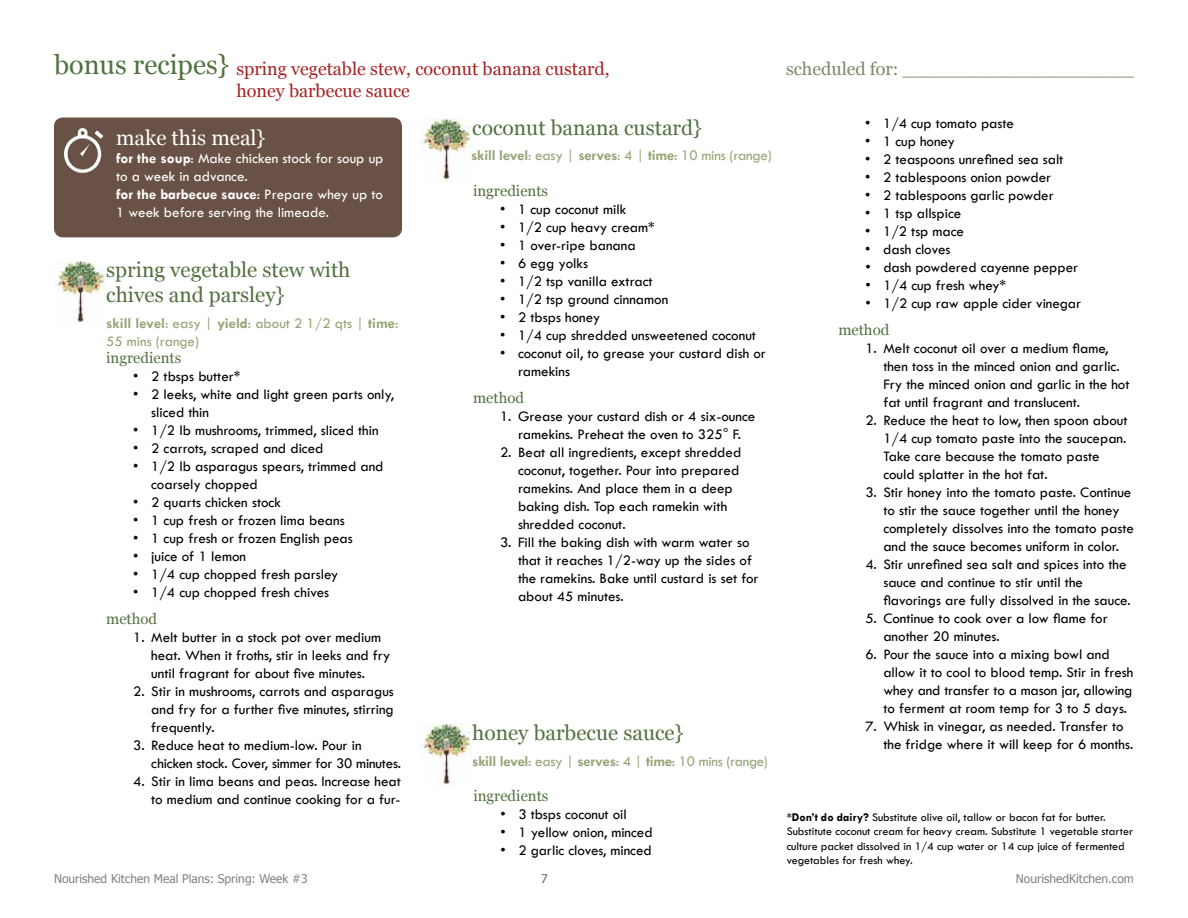
<style>
.page{position:relative;width:1188px;height:918px;background:#fff}
.page>*{position:absolute;margin:0;border:0;box-sizing:border-box;transform-origin:0 0}
.t1{font:27px "Georgia";color:#50723f}
.t2{font:21px/25.2px "Georgia";color:#50723f}
.t3{font:21px "Georgia";color:#fff}
.t4{font:18px/21.6px "Georgia";color:#a72123}
.t5{font:18px "Georgia";color:#748a63}
.t6{font:15px/18px "Tw Cen";color:#000}
.t7{font:15px/18px "Tw Cen";letter-spacing:-.01em;color:#94a575}
.t8{font:15px/18px "Tw Cen";color:#fff}
.t9{font:15px "Georgia";color:#50723f}
.t10{font:12px/14.4px "Tw Cen";color:#000}
.t11{font:12px "Tahoma";color:#808285}
.t12{font:12px "Tahoma";color:#636466}
.s1{font-weight:700}
</style>
<div class="page">
<img style="left:54px;top:261px;width:52px;height:64px">
<div style="left:54px;top:117px;width:348px;height:120px;background:#695245;border-radius:9px"></div>
<img style="left:54px;top:122px;width:50px;height:52px">
<img style="left:420px;top:119px;width:52px;height:63px">
<img style="left:420px;top:724px;width:52px;height:63px">
<h1 class="t1" style="left:54px;top:49px;width:177px">bonus recipes}</h1>
<p class="t5" style="left:786px;top:58px;width:349px">scheduled for: ____________________</p>
<p class="t4" style="left:236px;top:58px;width:375px">spring vegetable stew, coconut banana custard, honey barbecue sauce</p>
<h2 class="t3" style="left:116px;top:125px;width:151px">make this meal}</h2>
<p class="t8" style="left:116px;top:149px;width:269px"><span class="s1">for the soup</span>: Make chicken stock for soup up to a week in advance.<br><span class="s1">for the barbecue sauce</span>: Prepare whey up to 1 week before serving the limeade.</p>
<h2 class="t2" style="left:106px;top:258px;width:246px">spring vegetable stew with chives and parsley}</h2>
<p class="t7" style="left:106px;top:314px;width:294px"><span class="s1">skill level</span>: easy | <span class="s1">yield</span>: about 2 1/2 qts | <span class="s1">time</span>:<br>55 mins (range)</p>
<p class="t9" style="left:106px;top:349px;width:77px">ingredients</p>
<p class="t6" style="left:133px;top:367px;width:109px">• 2 tbsps butter*</p>
<p class="t6" style="left:151px;top:385px;width:244px;text-indent:-18px">• 2 leeks, white and light green parts only, sliced thin</p>
<p class="t6" style="left:133px;top:421px;width:247px">• 1/2 lb mushrooms, trimmed, sliced thin</p>
<p class="t6" style="left:133px;top:439px;width:192px">• 2 carrots, scraped and diced</p>
<p class="t6" style="left:151px;top:457px;width:234px;text-indent:-18px">• 1/2 lb asparagus spears, trimmed and coarsely chopped</p>
<p class="t6" style="left:133px;top:493px;width:150px">• 2 quarts chicken stock</p>
<p class="t6" style="left:133px;top:511px;width:213px">• 1 cup fresh or frozen lima beans</p>
<p class="t6" style="left:133px;top:529px;width:221px">• 1 cup fresh or frozen English peas</p>
<p class="t6" style="left:133px;top:547px;width:114px">• juice of 1 lemon</p>
<p class="t6" style="left:133px;top:565px;width:207px">• 1/4 cup chopped fresh parsley</p>
<p class="t6" style="left:133px;top:583px;width:198px">• 1/4 cup chopped fresh chives</p>
<p class="t9" style="left:106px;top:610px;width:53px">method</p>
<p class="t6" style="left:151px;top:628px;width:241px;text-indent:-18px">1. Melt butter in a stock pot over medium heat. When it froths, stir in leeks and fry until fragrant for about five minutes.</p>
<p class="t6" style="left:151px;top:682px;width:244px;text-align:justify;text-indent:-18px">2. Stir in mushrooms, carrots and asparagus and fry for a further five minutes, stirring frequently.</p>
<p class="t6" style="left:151px;top:736px;width:251px;text-indent:-18px">3. Reduce heat to medium-low. Pour in chicken stock. Cover, simmer for 30 minutes.</p>
<p class="t6" style="left:133px;top:772px;width:269px;text-align:right">4. Stir in lima beans and peas. Increase heat to medium and continue cooking for a fur-</p>
<h2 class="t2" style="left:472px;top:115px;width:232px">coconut banana custard}</h2>
<p class="t7" style="left:471px;top:146px;width:302px"><span class="s1">skill level</span>: easy | <span class="s1">serves</span>: 4 | <span class="s1">time</span>: 10 mins (range)</p>
<p class="t9" style="left:473px;top:182px;width:77px">ingredients</p>
<p class="t6" style="left:500px;top:200px;width:128px">• 1 cup coconut milk</p>
<p class="t6" style="left:500px;top:218px;width:156px">• 1/2 cup heavy cream*</p>
<p class="t6" style="left:500px;top:236px;width:137px">• 1 over-ripe banana</p>
<p class="t6" style="left:500px;top:254px;width:90px">• 6 egg yolks</p>
<p class="t6" style="left:500px;top:272px;width:154px">• 1/2 tsp vanilla extract</p>
<p class="t6" style="left:500px;top:290px;width:170px">• 1/2 tsp ground cinnamon</p>
<p class="t6" style="left:500px;top:308px;width:102px">• 2 tbsps honey</p>
<p class="t6" style="left:500px;top:326px;width:257px">• 1/4 cup shredded unsweetened coconut</p>
<p class="t6" style="left:518px;top:344px;width:249px;text-indent:-18px">• coconut oil, to grease your custard dish or ramekins</p>
<p class="t9" style="left:473px;top:389px;width:53px">method</p>
<p class="t6" style="left:500px;top:407px;width:257px;text-align:center">1. Grease your custard dish or 4 six-ounce ramekins. Preheat the oven to 325° F.</p>
<p class="t6" style="left:518px;top:443px;width:225px;text-indent:-18px">2. Beat all ingredients, except shredded coconut, together. Pour into prepared ramekins. And place them in a deep baking dish. Top each ramekin with shredded coconut.</p>
<p class="t6" style="left:518px;top:533px;width:242px;text-indent:-18px">3. Fill the baking dish with warm water so that it reaches 1/2-way up the sides of the ramekins. Bake until custard is set for about 45 minutes.</p>
<h2 class="t2" style="left:472px;top:720px;width:213px">honey barbecue sauce}</h2>
<p class="t7" style="left:472px;top:752px;width:297px"><span class="s1">skill level</span>: easy | <span class="s1">serves</span>: 4 | <span class="s1">time</span>: 10 mins (range)</p>
<p class="t9" style="left:473px;top:787px;width:77px">ingredients</p>
<p class="t6" style="left:500px;top:805px;width:128px">• 3 tbsps coconut oil</p>
<p class="t6" style="left:500px;top:823px;width:154px">• 1 yellow onion, minced</p>
<p class="t6" style="left:500px;top:841px;width:153px">• 2 garlic cloves, minced</p>
<p class="t6" style="left:865px;top:114px;width:150px">• 1/4 cup tomato paste</p>
<p class="t6" style="left:865px;top:132px;width:91px">• 1 cup honey</p>
<p class="t6" style="left:865px;top:150px;width:200px">• 2 teaspoons unrefined sea salt</p>
<p class="t6" style="left:865px;top:168px;width:188px">• 2 tablespoons onion powder</p>
<p class="t6" style="left:865px;top:186px;width:190px">• 2 tablespoons garlic powder</p>
<p class="t6" style="left:865px;top:204px;width:97px">• 1 tsp allspice</p>
<p class="t6" style="left:865px;top:222px;width:100px">• 1/2 tsp mace</p>
<p class="t6" style="left:865px;top:240px;width:87px">• dash cloves</p>
<p class="t6" style="left:865px;top:258px;width:214px">• dash powdered cayenne pepper</p>
<p class="t6" style="left:865px;top:276px;width:142px">• 1/4 cup fresh whey*</p>
<p class="t6" style="left:865px;top:294px;width:217px">• 1/2 cup raw apple cider vinegar</p>
<p class="t9" style="left:838px;top:321px;width:53px">method</p>
<p class="t6" style="left:883px;top:339px;width:248px;text-indent:-18px">1. Melt coconut oil over a medium flame, then toss in the minced onion and garlic.<br>Fry the minced onion and garlic in the hot fat until fragrant and translucent.</p>
<p class="t6" style="left:883px;top:411px;width:246px;text-indent:-18px">2. Reduce the heat to low, then spoon about 1/4 cup tomato paste into the saucepan.<br>Take care because the tomato paste could splatter in the hot fat.</p>
<p class="t6" style="left:883px;top:483px;width:252px;text-indent:-18px">3. Stir honey into the tomato paste. Continue to stir the sauce together until the honey completely dissolves into the tomato paste and the sauce becomes uniform in color.</p>
<p class="t6" style="left:883px;top:555px;width:249px;text-indent:-18px">4. Stir unrefined sea salt and spices into the sauce and continue to stir until the flavorings are fully dissolved in the sauce.</p>
<p class="t6" style="left:883px;top:609px;width:226px;text-indent:-18px">5. Continue to cook over a low flame for another 20 minutes.</p>
<p class="t6" style="left:883px;top:645px;width:252px;text-indent:-18px">6. Pour the sauce into a mixing bowl and allow it to cool to blood temp. Stir in fresh whey and transfer to a mason jar, allowing to ferment at room temp for 3 to 5 days.</p>
<p class="t6" style="left:883px;top:717px;width:251px;text-indent:-18px">7. Whisk in vinegar, as needed. Transfer to the fridge where it will keep for 6 months.</p>
<p class="t10" style="left:787px;top:810px;width:348px"><span class="s1">*Don’t do dairy?</span> Substitute olive oil, tallow or bacon fat for butter.<br>Substitute coconut cream for heavy cream. Substitute 1 vegetable starter culture packet dissolved in 1/4 cup water or 14 cup juice of fermented vegetables for fresh whey.</p>
<p class="t11" style="left:54px;top:871px;width:255px">Nourished Kitchen Meal Plans: Spring: Week #3</p>
<p class="t12" style="left:541px;top:871px;width:8px">7</p>
<p class="t11" style="left:1016px;top:871px;width:120px">NourishedKitchen.com</p>
</div>
